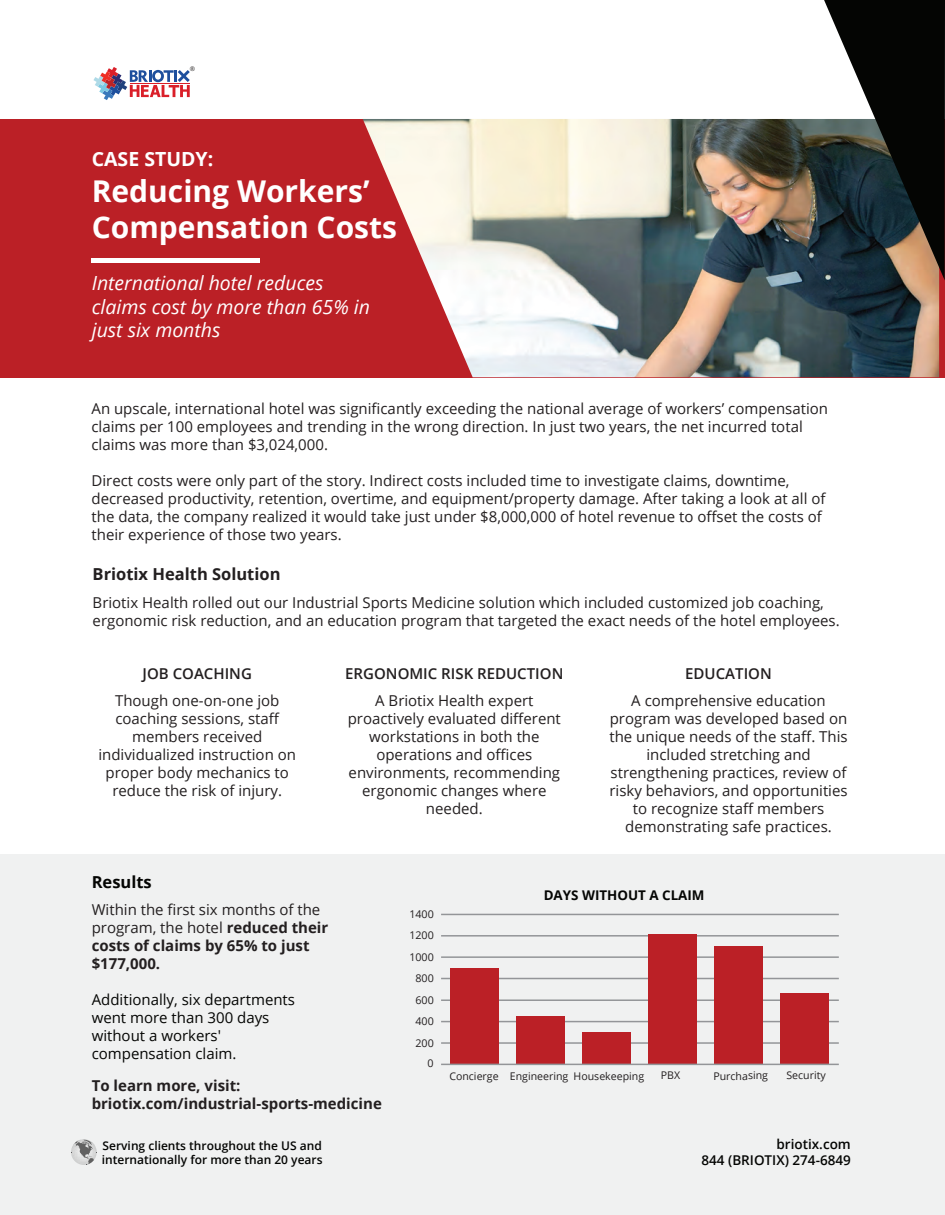
<style>
.page{position:relative;width:945px;height:1215px;background:#fff}
.page>*{position:absolute;margin:0;border:0;box-sizing:border-box;transform-origin:0 0}
.t1{font:700 30px/36px "Open Sans";color:#fff}
.t2{font:italic 19.5px/23.4px "Open Sans";color:#fff}
.t3{font:700 19.5px "Open Sans";color:#fff}
.t4{font:700 16.5px "Open Sans";color:#231f20}
.t5{font:700 16.5px "Open Sans";color:#040503}
.t6{font:15px/18px "Open Sans";color:#231f20}
.t7{font:700 15px/18px "Open Sans";color:#231f20}
.t8{font:15px/18px "Open Sans";color:#040503}
.t9{font:600 15px "Open Sans";color:#231f20}
.t10{font:600 13.5px/16.2px "Open Sans";color:#040503;text-align:right}
.t11{font:700 13.35px "Open Sans";color:#040503}
.t12{font:600 12px/14.4px "Open Sans";color:#040503}
.t13{font:10.65px "Open Sans";color:#231f20}
.t14{font:6.45px "Open Sans";color:#211e1e}
.s1{font-weight:400}
</style>
<div class="page">
<div style="left:0;top:854px;width:945px;height:361px;background:#f0f1f1"></div>
<div style="left:0;top:119px;width:945px;height:258px;background:#bb2026"></div>
<img style="left:363px;top:119px;width:576px;height:258px">
<hr style="left:92px;top:259px;width:168px;height:4px;background:#fff">
<svg style="left:824px;top:0;width:121px;height:280px;background:#2f3433"></svg>
<svg style="left:71px;top:1139px;width:26px;height:26px"></svg>
<hr style="left:441px;top:1042px;width:398px;height:2px;background:#939598">
<hr style="left:441px;top:1021px;width:398px;height:1px;background:#939598">
<hr style="left:441px;top:999px;width:398px;height:2px;background:#939598">
<hr style="left:441px;top:978px;width:398px;height:1px;background:#939598">
<hr style="left:441px;top:956px;width:398px;height:2px;background:#939598">
<hr style="left:441px;top:935px;width:398px;height:2px;background:#939598">
<div style="left:582px;top:1032px;width:48px;height:32px;background:#bb2026"></div>
<div style="left:648px;top:934px;width:48px;height:130px;background:#bb2026"></div>
<div style="left:714px;top:946px;width:48px;height:118px;background:#bb2026"></div>
<div style="left:780px;top:993px;width:49px;height:71px;background:#bb2026"></div>
<div style="left:516px;top:1016px;width:48px;height:48px;background:#bb2026"></div>
<div style="left:450px;top:968px;width:48px;height:96px;background:#bb2026"></div>
<hr style="left:441px;top:914px;width:398px;height:1px;background:#939598">
<hr style="left:441px;top:1064px;width:398px;height:1px;background:#939598">
<svg style="left:93px;top:67px;width:97px;height:33px"></svg>
<hr style="left:130px;top:83px;width:60px;height:1px;background:#da1f29">
<p class="t14" style="left:190px;top:65px;width:7px">®</p>
<h2 class="t3" style="left:92px;top:145px;width:123px">CASE STUDY:</h2>
<h1 class="t1" style="left:92px;top:172px;width:307px">Reducing Workers’<br>Compensation Costs</h1>
<h2 class="t2" style="left:92px;top:271px;width:280px">International hotel reduces claims cost by more than 65% in just six months</h2>
<p class="t6" style="left:92px;top:399px;width:738px">An upscale, international hotel was significantly exceeding the national average of workers’ compensation claims per 100 employees and trending in the wrong direction. In just two years, the net incurred total claims was more than $3,024,000.</p>
<p class="t6" style="left:92px;top:471px;width:735px">Direct costs were only part of the story. Indirect costs included time to investigate claims, downtime, decreased productivity, retention, overtime, and equipment/property damage. After taking a look at all of the data, the company realized it would take just under $8,000,000 of hotel revenue to offset the costs of their experience of those two years.</p>
<p class="t4" style="left:93px;top:562px;width:189px">Briotix Health Solution</p>
<p class="t6" style="left:93px;top:594px;width:749px">Briotix Health rolled out our Industrial Sports Medicine solution which included customized job coaching, ergonomic risk reduction, and an education program that targeted the exact needs of the hotel employees.</p>
<p class="t9" style="left:345px;top:664px;width:220px">ERGONOMIC RISK REDUCTION</p>
<p class="t6" style="left:348px;top:692px;width:215px;text-align:center">A Briotix Health expert proactively evaluated different workstations in both the operations and offices environments, recommending ergonomic changes where needed.</p>
<p class="t9" style="left:685px;top:664px;width:88px">EDUCATION</p>
<p class="t6" style="left:609px;top:692px;width:240px;text-align:center">A comprehensive education program was developed based on the unique needs of the staff. This included stretching and strengthening practices, review of risky behaviors, and opportunities to recognize staff members demonstrating safe practices.</p>
<p class="t9" style="left:143px;top:664px;width:111px">JOB COACHING</p>
<p class="t6" style="left:98px;top:692px;width:199px;text-align:center">Though one-on-one job coaching sessions, staff members received individualized instruction on proper body mechanics to reduce the risk of injury.</p>
<p class="t5" style="left:92px;top:870px;width:62px">Results</p>
<p class="t7" style="left:92px;top:900px;width:238px"><span class="s1">Within the first six months of the program, the hotel</span> reduced their costs of claims by 65% to just $177,000.</p>
<p class="t8" style="left:92px;top:990px;width:205px">Additionally, six departments went more than 300 days without a workers' compensation claim.</p>
<p class="t7" style="left:92px;top:1076px;width:292px">To learn more, visit: briotix.com/industrial-sports-medicine</p>
<p class="t13" style="left:409px;top:907px;width:26px">1400</p>
<p class="t13" style="left:409px;top:928px;width:26px">1200</p>
<p class="t13" style="left:409px;top:950px;width:26px">1000</p>
<p class="t13" style="left:415px;top:971px;width:20px">800</p>
<p class="t13" style="left:415px;top:992px;width:20px">600</p>
<p class="t13" style="left:415px;top:1014px;width:20px">400</p>
<p class="t13" style="left:415px;top:1036px;width:20px">200</p>
<p class="t13" style="left:428px;top:1056px;width:8px">0</p>
<p class="t11" style="left:544px;top:886px;width:162px">DAYS WITHOUT A CLAIM</p>
<p class="t13" style="left:449px;top:1069px;width:196px">Concierge Engineering Housekeeping</p>
<p class="t13" style="left:661px;top:1068px;width:21px">PBX</p>
<p class="t13" style="left:713px;top:1068px;width:56px">Purchasing</p>
<p class="t13" style="left:787px;top:1068px;width:41px">Security</p>
<p class="t12" style="left:102px;top:1138px;width:222px">Serving clients throughout the US and internationally for more than 20 years</p>
<p class="t10" style="left:701px;top:1135px;width:151px">briotix.com<br>844 (BRIOTIX) 274-6849</p>
</div>
